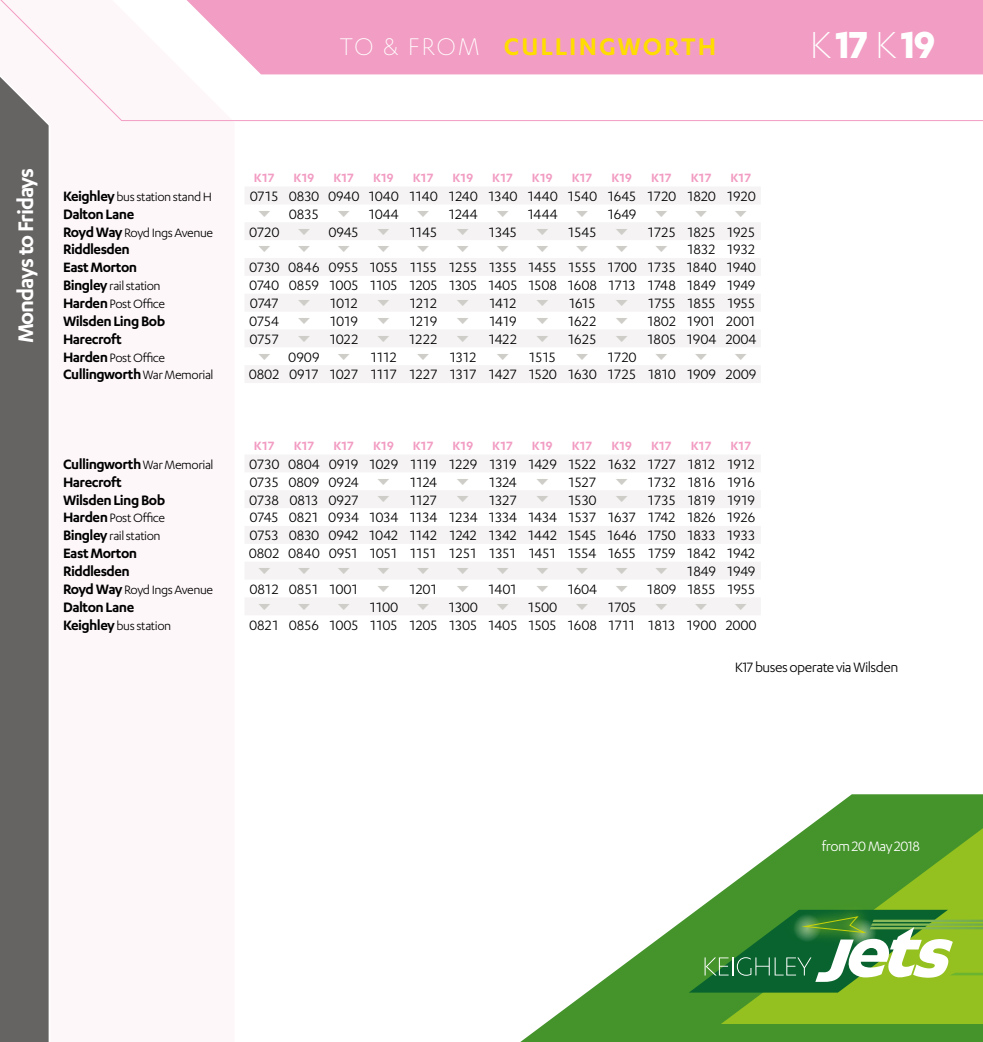
<style>
.page{position:relative;width:983px;height:1042px;background:#fff}
.page>*{position:absolute;margin:0;border:0;box-sizing:border-box;transform-origin:0 0}
.t1{font:700 43.75px "Karbon";color:#fff}
.t2{font:600 28px "Karbon";letter-spacing:.07em;color:#fd0}
.t3{font:600 24.5px "Karbon";letter-spacing:-.05em;color:#fff}
.t4{font:15.75px "Karbon";letter-spacing:-.065em;color:#000}
.t5{font:600 15.75px "Karbon";letter-spacing:-.035em;color:#000}
.t6{font:15.75px "Karbon";letter-spacing:-.045em;color:#000}
.t7{font:15.75px "Karbon";letter-spacing:-.085em;color:#000}
.t8{font:15.75px "Karbon";letter-spacing:-.095em;color:#000}
.t9{font:15.75px "Karbon";letter-spacing:-.03em;color:#000}
.t10{font:15.75px "Karbon";letter-spacing:-.035em;color:#fff}
.t11{font:14px "Karbon";letter-spacing:-.03em;color:#000}
.t12{font:600 14px "Karbon";letter-spacing:-.055em;color:#f29dc3}
.t13{font:14px "Newspaper Pi BT";color:#cecdc8;scale:.95 1}
.s1{font-weight:300;color:#fff}
.s2{font-weight:300}
.s3{font-weight:600;font-size:15.75px}
.s4{font-family:"Newspaper Pi BT";font-size:14px;color:#cecdc8}
.s5{font-weight:400;font-size:14px}
</style>
<div class="page">
<svg style="left:0;top:0;width:982px;height:121px"></svg>
<div style="left:186px;top:0;width:796px;height:74px;background:#f29dc3"></div>
<svg style="left:0;top:58px;width:51px;height:984px;background:#6f6d6c"></svg>
<svg style="left:245px;top:455px;width:515px;height:160px;fill:#f5f3f3"></svg>
<svg style="left:245px;top:187px;width:515px;height:196px;fill:#f5f3f3"></svg>
<svg style="left:520px;top:794px;width:462px;height:248px"></svg>
<svg style="left:720px;top:828px;width:262px;height:196px;background:#7bb33d"></svg>
<img style="left:747px;top:887px;width:171px;height:23px">
<svg style="left:688px;top:910px;width:294px;height:82px;background:#5e9d4b"></svg>
<h2 class="t2" style="left:340px;top:31px;width:377px"><span class="s1">TO &amp; FROM</span> CULLINGWORTH</h2>
<h1 class="t1" style="left:809px;top:20px;width:127px"><span class="s2">K</span>17 <span class="s2">K</span>19</h1>
<h3 class="t3" style="left:12px;top:343px;width:177px;rotate:-90deg">Mondays to Fridays</h3>
<p class="t12" style="left:254px;top:170px;width:22px">K17</p>
<p class="t12" style="left:293px;top:170px;width:22px">K19</p>
<p class="t12" style="left:333px;top:170px;width:22px">K17</p>
<p class="t12" style="left:373px;top:170px;width:22px">K19</p>
<p class="t12" style="left:412px;top:170px;width:22px">K17</p>
<p class="t12" style="left:452px;top:170px;width:22px">K19</p>
<p class="t12" style="left:492px;top:170px;width:22px">K17</p>
<p class="t12" style="left:532px;top:170px;width:22px">K19</p>
<p class="t12" style="left:571px;top:170px;width:22px">K17</p>
<p class="t12" style="left:611px;top:170px;width:22px">K19</p>
<p class="t12" style="left:651px;top:170px;width:22px">K17</p>
<p class="t12" style="left:690px;top:170px;width:22px">K17</p>
<p class="t12" style="left:730px;top:170px;width:22px">K17</p>
<p class="t11" style="left:63px;top:189px;width:150px"><span class="s3">Keighley</span> bus station stand H</p>
<p class="t6" style="left:249px;top:187px;width:507px">0715 0830 0940 1040 1140 1240 1340 1440 1540 1645 1720 1820 1920</p>
<p class="t5" style="left:63px;top:205px;width:73px">Dalton Lane</p>
<p class="t4" style="left:258px;top:205px;width:412px"><span class="s4">x</span> 0835 <span class="s4">x</span> 1044 <span class="s4">x</span> 1244 <span class="s4">x</span> 1444 <span class="s4">x</span> 1649 <span class="s4">x</span></p>
<p class="t13" style="left:694px;top:206px;width:16px">x</p>
<p class="t13" style="left:734px;top:206px;width:16px">x</p>
<p class="t11" style="left:63px;top:225px;width:152px"><span class="s3">Royd Way</span> Royd Ings Avenue</p>
<p class="t4" style="left:249px;top:223px;width:508px">0720 <span class="s4">x</span> 0945 <span class="s4">x</span> 1145 <span class="s4">x</span> 1345 <span class="s4">x</span> 1545 <span class="s4">x</span> 1725 1825 1925</p>
<p class="t5" style="left:63px;top:241px;width:68px">Riddlesden</p>
<p class="t13" style="left:258px;top:242px;width:16px">x</p>
<p class="t13" style="left:297px;top:242px;width:16px">x</p>
<p class="t13" style="left:337px;top:242px;width:16px">x</p>
<p class="t13" style="left:377px;top:242px;width:16px">x</p>
<p class="t13" style="left:416px;top:242px;width:16px">x</p>
<p class="t13" style="left:456px;top:242px;width:16px">x</p>
<p class="t13" style="left:496px;top:242px;width:16px">x</p>
<p class="t13" style="left:535px;top:242px;width:16px">x</p>
<p class="t13" style="left:575px;top:242px;width:16px">x</p>
<p class="t13" style="left:615px;top:242px;width:16px">x</p>
<p class="t4" style="left:654px;top:241px;width:102px"><span class="s4">x</span> 1832 1932</p>
<p class="t5" style="left:63px;top:259px;width:76px">East Morton</p>
<p class="t4" style="left:249px;top:259px;width:508px">0730 0846 0955 1055 1155 1255 1355 1455 1555 1700 1735 1840 1940</p>
<p class="t11" style="left:63px;top:278px;width:99px"><span class="s3">Bingley</span> rail station</p>
<p class="t4" style="left:249px;top:277px;width:508px">0740 0859 1005 1105 1205 1305 1405 1508 1608 1713 1748 1849 1949</p>
<p class="t11" style="left:63px;top:296px;width:104px"><span class="s3">Harden</span> Post Office</p>
<p class="t7" style="left:250px;top:295px;width:507px">0747 <span class="s4">x</span> 1012 <span class="s4">x</span> 1212 <span class="s4">x</span> 1412 <span class="s4">x</span> 1615 <span class="s4">x</span> 1755 1855 1955</p>
<p class="t5" style="left:63px;top:312px;width:104px">Wilsden Ling Bob</p>
<p class="t4" style="left:249px;top:312px;width:508px">0754 <span class="s4">x</span> 1019 <span class="s4">x</span> 1219 <span class="s4">x</span> 1419 <span class="s4">x</span> 1622 <span class="s4">x</span> 1802 1901 2001</p>
<p class="t5" style="left:63px;top:330px;width:60px">Harecroft</p>
<p class="t4" style="left:249px;top:330px;width:508px">0757 <span class="s4">x</span> 1022 <span class="s4">x</span> 1222 <span class="s4">x</span> 1422 <span class="s4">x</span> 1625 <span class="s4">x</span> 1805 1904 2004</p>
<p class="t11" style="left:63px;top:350px;width:104px"><span class="s3">Harden</span> Post Office</p>
<p class="t8" style="left:258px;top:348px;width:412px"><span class="s4">x</span> 0909 <span class="s4">x</span> 1112 <span class="s4">x</span> 1312 <span class="s4">x</span> 1515 <span class="s4">x</span> 1720 <span class="s4">x</span></p>
<p class="t13" style="left:694px;top:349px;width:16px">x</p>
<p class="t13" style="left:734px;top:349px;width:16px">x</p>
<p class="t5" style="left:63px;top:366px;width:152px">Cullingworth <span class="s5">War Memorial</span></p>
<p class="t4" style="left:249px;top:366px;width:509px">0802 0917 1027 1117 1227 1317 1427 1520 1630 1725 1810 1909 2009</p>
<p class="t12" style="left:254px;top:438px;width:22px">K17</p>
<p class="t12" style="left:293px;top:438px;width:22px">K17</p>
<p class="t12" style="left:333px;top:438px;width:22px">K17</p>
<p class="t12" style="left:373px;top:438px;width:22px">K19</p>
<p class="t12" style="left:412px;top:438px;width:22px">K17</p>
<p class="t12" style="left:452px;top:438px;width:22px">K19</p>
<p class="t12" style="left:492px;top:438px;width:22px">K17</p>
<p class="t12" style="left:532px;top:438px;width:22px">K19</p>
<p class="t12" style="left:571px;top:438px;width:22px">K17</p>
<p class="t12" style="left:611px;top:438px;width:22px">K19</p>
<p class="t12" style="left:651px;top:438px;width:22px">K17</p>
<p class="t12" style="left:690px;top:438px;width:22px">K17</p>
<p class="t12" style="left:730px;top:438px;width:22px">K17</p>
<p class="t5" style="left:63px;top:455px;width:152px">Cullingworth <span class="s5">War Memorial</span></p>
<p class="t4" style="left:249px;top:455px;width:507px">0730 0804 0919 1029 1119 1229 1319 1429 1522 1632 1727 1812 1912</p>
<p class="t5" style="left:63px;top:473px;width:60px">Harecroft</p>
<p class="t4" style="left:249px;top:473px;width:507px">0735 0809 0924 <span class="s4">x</span> 1124 <span class="s4">x</span> 1324 <span class="s4">x</span> 1527 <span class="s4">x</span> 1732 1816 1916</p>
<p class="t5" style="left:63px;top:491px;width:104px">Wilsden Ling Bob</p>
<p class="t4" style="left:249px;top:491px;width:507px">0738 0813 0927 <span class="s4">x</span> 1127 <span class="s4">x</span> 1327 <span class="s4">x</span> 1530 <span class="s4">x</span> 1735 1819 1919</p>
<p class="t11" style="left:63px;top:510px;width:104px"><span class="s3">Harden</span> Post Office</p>
<p class="t4" style="left:249px;top:509px;width:507px">0745 0821 0934 1034 1134 1234 1334 1434 1537 1637 1742 1826 1926</p>
<p class="t11" style="left:63px;top:528px;width:99px"><span class="s3">Bingley</span> rail station</p>
<p class="t4" style="left:249px;top:527px;width:507px">0753 0830 0942 1042 1142 1242 1342 1442 1545 1646 1750 1833 1933</p>
<p class="t5" style="left:63px;top:544px;width:76px">East Morton</p>
<p class="t4" style="left:249px;top:545px;width:508px">0802 0840 0951 1051 1151 1251 1351 1451 1554 1655 1759 1842 1942</p>
<p class="t5" style="left:63px;top:562px;width:68px">Riddlesden</p>
<p class="t13" style="left:258px;top:563px;width:16px">x</p>
<p class="t13" style="left:297px;top:563px;width:16px">x</p>
<p class="t13" style="left:337px;top:563px;width:16px">x</p>
<p class="t13" style="left:377px;top:563px;width:16px">x</p>
<p class="t13" style="left:416px;top:563px;width:16px">x</p>
<p class="t13" style="left:456px;top:563px;width:16px">x</p>
<p class="t13" style="left:496px;top:563px;width:16px">x</p>
<p class="t13" style="left:535px;top:563px;width:16px">x</p>
<p class="t13" style="left:575px;top:563px;width:16px">x</p>
<p class="t13" style="left:615px;top:563px;width:16px">x</p>
<p class="t4" style="left:654px;top:562px;width:102px"><span class="s4">x</span> 1849 1949</p>
<p class="t11" style="left:63px;top:582px;width:152px"><span class="s3">Royd Way</span> Royd Ings Avenue</p>
<p class="t4" style="left:249px;top:580px;width:507px">0812 0851 1001 <span class="s4">x</span> 1201 <span class="s4">x</span> 1401 <span class="s4">x</span> 1604 <span class="s4">x</span> 1809 1855 1955</p>
<p class="t5" style="left:63px;top:598px;width:73px">Dalton Lane</p>
<p class="t13" style="left:258px;top:599px;width:16px">x</p>
<p class="t13" style="left:297px;top:599px;width:16px">x</p>
<p class="t4" style="left:337px;top:598px;width:332px"><span class="s4">x</span> 1100 <span class="s4">x</span> 1300 <span class="s4">x</span> 1500 <span class="s4">x</span> 1705 <span class="s4">x</span></p>
<p class="t13" style="left:694px;top:599px;width:16px">x</p>
<p class="t13" style="left:734px;top:599px;width:16px">x</p>
<p class="t11" style="left:63px;top:617px;width:110px"><span class="s3">Keighley</span> bus station</p>
<p class="t4" style="left:249px;top:616px;width:509px">0821 0856 1005 1105 1205 1305 1405 1505 1608 1711 1813 1900 2000</p>
<p class="t9" style="left:734px;top:659px;width:165px">K17 buses operate via Wilsden</p>
<p class="t10" style="left:821px;top:837px;width:99px">from 20 May 2018</p>
</div>
